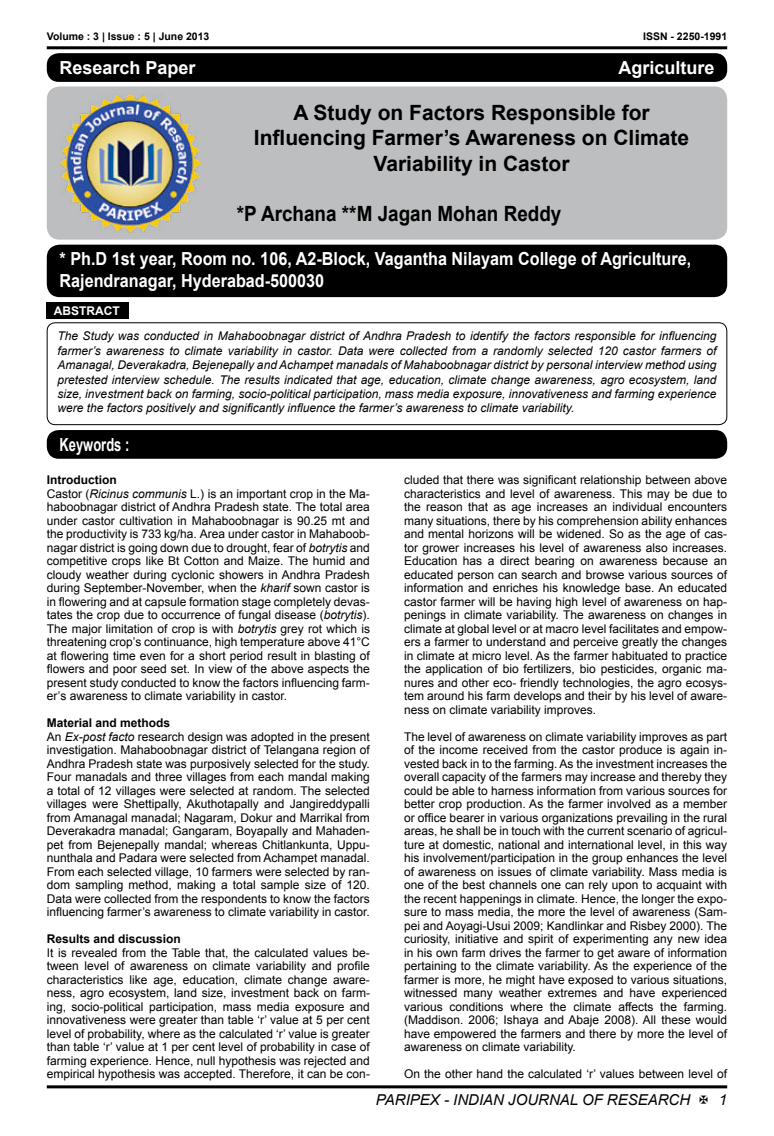
<style>
.page{position:relative;width:774px;height:1136px;background:#fff}
.page>*{position:absolute;margin:0;border:0;box-sizing:border-box;transform-origin:0 0}
.t1{font:700 21px/25.2px "Arial";color:#000;text-align:center}
.t2{font:700 21px "Arial";color:#000;scale:.9 1}
.t3{font:700 18px/21.6px "Arial";color:#fff;scale:.9 1}
.t4{font:700 18px "Arial";color:#fff}
.t5{font:700 18px "Arial";color:#fff;scale:.72 1}
.t6{font:italic 15px "Arial";color:#000}
.t7{font:12px/13.5px "Arial";color:#000;text-align:justify}
.t8{font:italic 12px/14.4px "Arial";color:#000;text-align:justify}
.t9{font:700 12px "Arial";color:#000}
.t10{font:700 12px "Arial";color:#fff}
.t11{font:700 10.5px "Arial";color:#000}
.s1{font-weight:700}
.s2{font-style:italic}
</style>
<div class="page">
<hr style="left:47px;top:46px;width:680px;height:3px;background:#000">
<hr style="left:47px;top:1085px;width:680px;height:3px;background:#000">
<div style="left:47px;top:322px;width:680px;height:103px;border:1px solid #000;border-radius:8px"></div>
<div style="left:47px;top:302px;width:82px;height:16px;background:#000"></div>
<div style="left:47px;top:86px;width:680px;height:153px;background:#bcbec0;border-radius:13px"></div>
<div style="left:47px;top:53px;width:680px;height:29px;background:#000;border-radius:12px"></div>
<img style="left:61px;top:93px;width:139px;height:140px">
<div style="left:47px;top:244px;width:680px;height:53px;background:#000;border-radius:13px"></div>
<div style="left:47px;top:430px;width:680px;height:28px;background:#000;border-radius:12px"></div>
<p class="t11" style="left:47px;top:33px;width:164px">Volume : 3 | Issue : 5 | June 2013</p>
<p class="t11" style="left:643px;top:33px;width:86px">ISSN - 2250-1991</p>
<h2 class="t4" style="left:60px;top:61px;width:138px">Research Paper</h2>
<h2 class="t4" style="left:618px;top:56px;width:98px">Agriculture</h2>
<h1 class="t1" style="left:254px;top:102px;width:437px">A Study on Factors Responsible for<br>Influencing Farmer’s Awareness on Climate<br>Variability in Castor</h1>
<h1 class="t2" style="left:237px;top:200px;width:362px">*P Archana **M Jagan Mohan Reddy</h1>
<h2 class="t3" style="left:60px;top:248px;width:703px">* Ph.D 1st year, Room no. 106, A2-Block, Vagantha Nilayam College of Agriculture,<br>Rajendranagar, Hyderabad-500030</h2>
<p class="t10" style="left:54px;top:306px;width:67px">ABSTRACT</p>
<p class="t8" style="left:57px;top:329px;width:661px">The Study was conducted in Mahaboobnagar district of Andhra Pradesh to identify the factors responsible for influencing farmer’s awareness to climate variability in castor. Data were collected from a randomly selected 120 castor farmers of Amanagal, Deverakadra, Bejenepally and Achampet manadals of Mahaboobnagar district by personal interview method using pretested interview schedule. The results indicated that age, education, climate change awareness, agro ecosystem, land size, investment back on farming, socio-political participation, mass media exposure, innovativeness and farming experience were the factors positively and significantly influence the farmer’s awareness to climate variability.</p>
<h2 class="t5" style="left:60px;top:432px;width:99px">Keywords :</h2>
<p class="t7" style="left:47px;top:474px;width:325px;text-align:left"><span class="s1">Introduction<br></span>Castor (<span class="s2">Ricinus communis</span> L.) is an important crop in the Ma&shy;haboobnagar district of Andhra Pradesh state. The total area under castor cultivation in Mahaboobnagar is 90.25 mt and the productivity is 733 kg/ha. Area under castor in Mahaboob&shy;nagar district is going down due to drought, fear of <span class="s2">botrytis</span> and competitive crops like Bt Cotton and Maize. The humid and cloudy weather during cyclonic showers in Andhra Pradesh during September-November, when the <span class="s2">kharif</span> sown castor is in flowering and at capsule formation stage completely devas&shy;tates the crop due to occurrence of fungal disease (<span class="s2">botrytis</span>).<br>The major limitation of crop is with <span class="s2">botrytis</span> grey rot which is threatening crop’s continuance, high temperature above 41°C at flowering time even for a short period result in blasting of flowers and poor seed set. In view of the above aspects the present study conducted to know the factors influencing farm&shy;er’s awareness to climate variability in castor.</p>
<p class="t7" style="left:47px;top:717px;width:325px;text-align:left"><span class="s1">Material and methods<br></span>An <span class="s2">Ex-post facto</span> research design was adopted in the present investigation. Mahaboobnagar district of Telangana region of Andhra Pradesh state was purposively selected for the study.<br>Four manadals and three villages from each mandal making a total of 12 villages were selected at random. The selected villages were Shettipally, Akuthotapally and Jangireddypalli from Amanagal manadal; Nagaram, Dokur and Marrikal from Deverakadra manadal; Gangaram, Boyapally and Mahaden&shy;pet from Bejenepally mandal; whereas Chitlankunta, Uppu&shy;nunthala and Padara were selected from Achampet manadal.<br>From each selected village, 10 farmers were selected by ran&shy;dom sampling method, making a total sample size of 120.<br>Data were collected from the respondents to know the factors influencing farmer’s awareness to climate variability in castor.</p>
<p class="t9" style="left:47px;top:934px;width:136px">Results and discussion</p>
<p class="t7" style="left:47px;top:945px;width:325px">It is revealed from the Table that, the calculated values be&shy;tween level of awareness on climate variability and profile characteristics like age, education, climate change aware&shy;ness, agro ecosystem, land size, investment back on farm&shy;ing, socio-political participation, mass media exposure and innovativeness were greater than table ‘r’ value at 5 per cent level of probability, where as the calculated ‘r’ value is greater than table ‘r’ value at 1 per cent level of probability in case of farming experience. Hence, null hypothesis was rejected and empirical hypothesis was accepted. Therefore, it can be con-</p>
<p class="t7" style="left:404px;top:473px;width:325px">cluded that there was significant relationship between above characteristics and level of awareness. This may be due to the reason that as age increases an individual encounters many situations, there by his comprehension ability enhances and mental horizons will be widened. So as the age of cas&shy;tor grower increases his level of awareness also increases.<br>Education has a direct bearing on awareness because an educated person can search and browse various sources of information and enriches his knowledge base. An educated castor farmer will be having high level of awareness on hap&shy;penings in climate variability. The awareness on changes in climate at global level or at macro level facilitates and empow&shy;ers a farmer to understand and perceive greatly the changes in climate at micro level. As the farmer habituated to practice the application of bio fertilizers, bio pesticides, organic ma&shy;nures and other eco- friendly technologies, the agro ecosys&shy;tem around his farm develops and their by his level of aware&shy;ness on climate variability improves.</p>
<p class="t7" style="left:404px;top:730px;width:325px">The level of awareness on climate variability improves as part of the income received from the castor produce is again in&shy;vested back in to the farming. As the investment increases the overall capacity of the farmers may increase and thereby they could be able to harness information from various sources for better crop production. As the farmer involved as a member or office bearer in various organizations prevailing in the rural areas, he shall be in touch with the current scenario of agricul&shy;ture at domestic, national and international level, in this way his involvement/participation in the group enhances the level of awareness on issues of climate variability. Mass media is one of the best channels one can rely upon to acquaint with the recent happenings in climate. Hence, the longer the expo&shy;sure to mass media, the more the level of awareness (Sam&shy;pei and Aoyagi-Usui 2009; Kandlinkar and Risbey 2000). The curiosity, initiative and spirit of experimenting any new idea in his own farm drives the farmer to get aware of information pertaining to the climate variability. As the experience of the farmer is more, he might have exposed to various situations, witnessed many weather extremes and have experienced various conditions where the climate affects the farming. (Maddison. 2006; Ishaya and Abaje 2008). All these would have empowered the farmers and there by more the level of awareness on climate variability.</p>
<p class="t7" style="left:404px;top:1068px;width:325px">On the other hand the calculated ‘r’ values between level of</p>
<p class="t6" style="left:376px;top:1093px;width:316px">PARIPEX - INDIAN JOURNAL OF RESEARCH</p>
<p class="t6" style="left:719px;top:1093px;width:10px">1</p>
</div>
